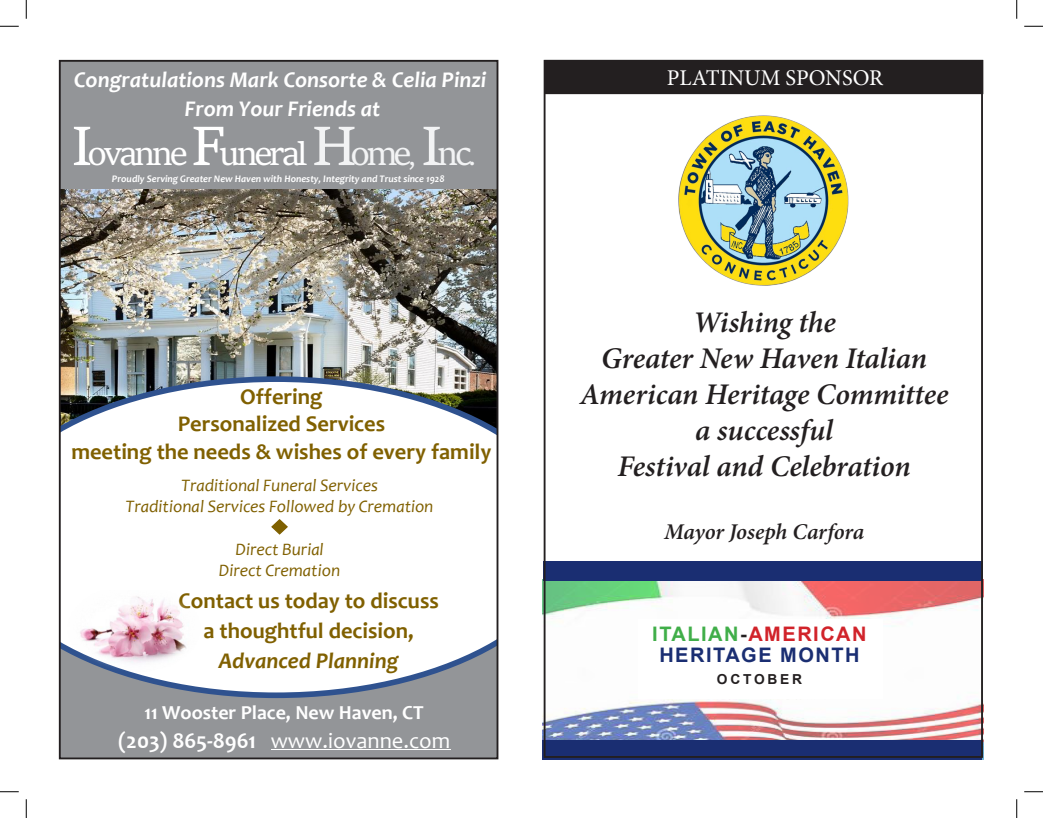
<style>
.page{position:relative;width:1043px;height:818px;background:#fff}
.page>*{position:absolute;margin:0;border:0;box-sizing:border-box;transform-origin:0 0}
.t1{font:35px "Sitka Banner";letter-spacing:-.1em;color:#fff}
.t2{font:italic 600 30px/36px "Minion Pro";letter-spacing:-.005em;color:#231f20;text-align:center}
.t3{font:700 22.5px/27.5px "Candara";color:#806000;text-align:center}
.t4{font:italic 700 22.5px/29.5px "Candara";color:#fff;text-align:center}
.t5{font:22.5px "Candara";color:#fff}
.t6{font:italic 600 22.5px "Minion Pro";letter-spacing:-.005em;color:#231f20}
.t7{font:italic 700 22.5px "Candara";color:#806000}
.t8{font:22.5px "Minion Pro";color:#fff}
.t9{font:700 20px/21.2px "Arial";letter-spacing:.075em;color:#1a2e72;text-align:center}
.t10{font:700 20px "Candara";color:#fff}
.t11{font:italic 17.5px/21.5px "Candara";color:#806000;text-align:center}
.t12{font:700 13.75px "Arial";letter-spacing:.2em;color:#231f20}
.t13{font:italic 700 10px "Candara";color:#fff}
.s1{font-size:60px}
.s2{font-size:60px;color:#f2f3f4}
.s3{color:#f2f3f4}
.s4{font-size:27.5px;color:#f2f3f4}
.s5{font-weight:700}
.s6{color:#40ae49}
.s7{color:#231f20}
.s8{color:#d1232a}
</style>
<div class="page">
<div style="left:62px;top:63px;width:433px;height:127px;background:#939598"></div>
<img style="left:62px;top:190px;width:433px;height:186px">
<div style="left:62px;top:698px;width:433px;height:58px;background:#939598"></div>
<svg style="left:62px;top:376px;width:433px;height:322px"></svg>
<hr style="left:271px;top:749px;width:179px;height:1px;background:#fff">
<img style="left:67px;top:583px;width:134px;height:90px">
<div style="left:92px;top:469px;width:369px;height:120px;background:#fff"></div>
<svg style="left:271px;top:519px;width:17px;height:16px"></svg>
<div style="left:59px;top:60px;width:439px;height:699px;border:2px solid #231f20"></div>
<div style="left:545px;top:61px;width:437px;height:32px;background:#231f20"></div>
<div style="left:544px;top:60px;width:439px;height:34px;border:1px solid #231f20"></div>
<img style="left:678px;top:115px;width:171px;height:171px">
<img style="left:546px;top:580px;width:437px;height:179px">
<div style="left:542px;top:739px;width:440px;height:20px;background:#1a2e72"></div>
<div style="left:638px;top:619px;width:244px;height:80px;background:#fff"></div>
<div style="left:543px;top:561px;width:439px;height:19px;background:#1a2e72"></div>
<div style="left:543px;top:60px;width:439px;height:697px;border:2px solid #231f20"></div>
<svg style="left:0;top:25px;width:19px;height:2px"></svg>
<svg style="left:1024px;top:25px;width:18px;height:2px"></svg>
<svg style="left:0;top:791px;width:19px;height:1px"></svg>
<svg style="left:1024px;top:791px;width:18px;height:1px"></svg>
<svg style="left:25px;top:0;width:2px;height:19px"></svg>
<svg style="left:25px;top:799px;width:2px;height:19px"></svg>
<svg style="left:1016px;top:0;width:1px;height:19px"></svg>
<svg style="left:1016px;top:799px;width:1px;height:19px"></svg>
<p class="t4" style="left:74px;top:64px;width:413px">Congratulations Mark Consorte &amp; Celia Pinzi<br>From Your Friends at</p>
<p class="t8" style="left:667px;top:62px;width:218px">PLATINUM SPONSOR</p>
<h1 class="t1" style="left:71px;top:128px;width:407px"><span class="s1">I</span>ovanne <span class="s1">F</span>uneral <span class="s2">H</span><span class="s3">ome</span><span class="s4">,</span> <span class="s2">I</span><span class="s3">nc</span><span class="s4">.</span></h1>
<p class="t13" style="left:112px;top:173px;width:334px">Proudly Serving Greater New Haven with Honesty, Integrity and Trust since 1928</p>
<p class="t3" style="left:71px;top:382px;width:421px">Offering<br>Personalized Services<br>meeting the needs &amp; wishes of every family</p>
<p class="t11" style="left:126px;top:474px;width:309px">Traditional Funeral Services<br>Traditional Services Followed by Cremation</p>
<p class="t11" style="left:219px;top:538px;width:123px">Direct Burial<br>Direct Cremation</p>
<p class="t3" style="left:178px;top:586px;width:262px;line-height:29.8px">Contact us today to discuss a thoughtful decision,</p>
<p class="t7" style="left:219px;top:646px;width:181px">Advanced Planning</p>
<p class="t10" style="left:144px;top:700px;width:281px">11 Wooster Place, New Haven, CT</p>
<p class="t5" style="left:118px;top:726px;width:333px"><span class="s5">(203) 865-8961</span> www.iovanne.com</p>
<h2 class="t2" style="left:580px;top:304px;width:370px">Wishing the<br>Greater New Haven Italian<br>American Heritage Committee a successful<br>Festival and Celebration</h2>
<p class="t6" style="left:664px;top:516px;width:202px">Mayor Joseph Carfora</p>
<p class="t9" style="left:652px;top:623px;width:216px"><span class="s6">ITALIAN</span><span class="s7">-</span><span class="s8">AMERICAN<br></span>HERITAGE MONTH</p>
<p class="t12" style="left:717px;top:670px;width:86px">OCTOBER</p>
</div>
